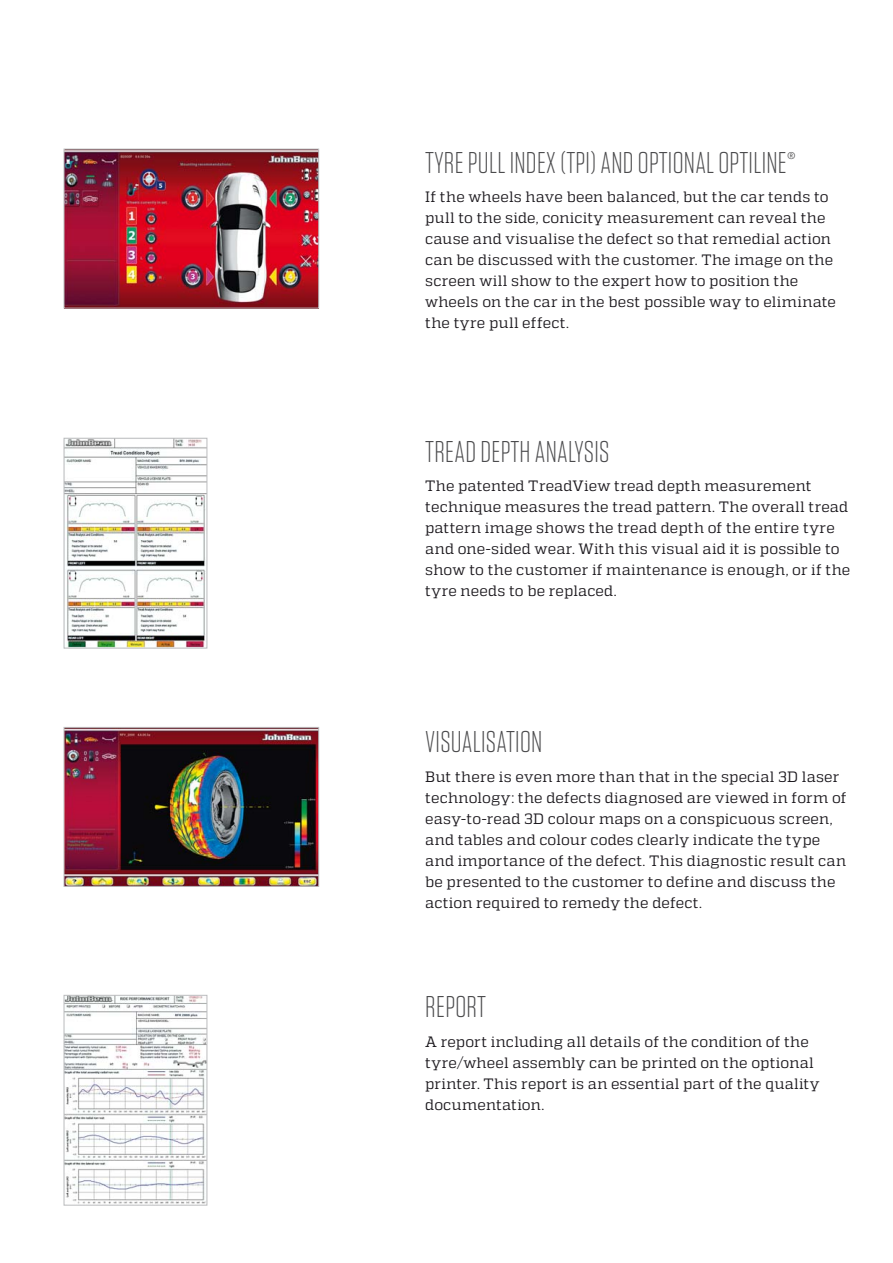
<style>
.page{position:relative;width:893px;height:1263px;background:#fff}
.page>*{position:absolute;margin:0;border:0;box-sizing:border-box;transform-origin:0 0}
.t1{font:300 30px "Tungsten";letter-spacing:.01em;color:#4b4b4d}
.t2{font:15px/21px "Quadon";letter-spacing:.01em;color:#1a171c}
.t3{font:9.75px "Meta Pro";color:#4b4b4d}
</style>
<div class="page">
<img style="left:66px;top:997px;width:139px;height:206px">
<div style="left:64px;top:995px;width:143px;height:210px;border:1px solid #bcbdbf"></div>
<img style="left:66px;top:440px;width:139px;height:206px">
<div style="left:64px;top:438px;width:143px;height:210px;border:1px solid #bcbdbf"></div>
<img style="left:66px;top:729px;width:251px;height:156px">
<div style="left:64px;top:727px;width:255px;height:160px;border:1px solid #bcbdbf"></div>
<img style="left:66px;top:151px;width:251px;height:155px">
<div style="left:64px;top:149px;width:255px;height:159px;border:1px solid #bcbdbf"></div>
<h1 class="t1" style="left:425px;top:151px;width:363px">TYRE PULL INDEX (TPI) AND OPTIONAL OPTILINE</h1>
<p class="t3" style="left:787px;top:152px;width:10px">®</p>
<p class="t2" style="left:425px;top:188px;width:412px">If the wheels have been balanced, but the car tends to pull to the side, conicity measurement can reveal the cause and visualise the defect so that remedial action can be discussed with the customer. The image on the screen will show to the expert how to position the wheels on the car in the best possible way to eliminate the tyre pull effect.</p>
<h1 class="t1" style="left:425px;top:440px;width:186px">TREAD DEPTH ANALYSIS</h1>
<p class="t2" style="left:425px;top:477px;width:427px">The patented TreadView tread depth measurement technique measures the tread pattern. The overall tread pattern image shows the tread depth of the entire tyre and one-sided wear. With this visual aid it is possible to show to the customer if maintenance is enough, or if the tyre needs to be replaced.</p>
<h1 class="t1" style="left:425px;top:731px;width:119px">VISUALISATION</h1>
<p class="t2" style="left:425px;top:768px;width:423px">But there is even more than that in the special 3D laser technology: the defects diagnosed are viewed in form of easy-to-read 3D colour maps on a conspicuous screen, and tables and colour codes clearly indicate the type and importance of the defect. This diagnostic result can be presented to the customer to define and discuss the action required to remedy the defect.</p>
<h1 class="t1" style="left:425px;top:996px;width:62px">REPORT</h1>
<p class="t2" style="left:425px;top:1033px;width:396px">A report including all details of the condition of the tyre/wheel assembly can be printed on the optional printer. This report is an essential part of the quality documentation.</p>
</div>
